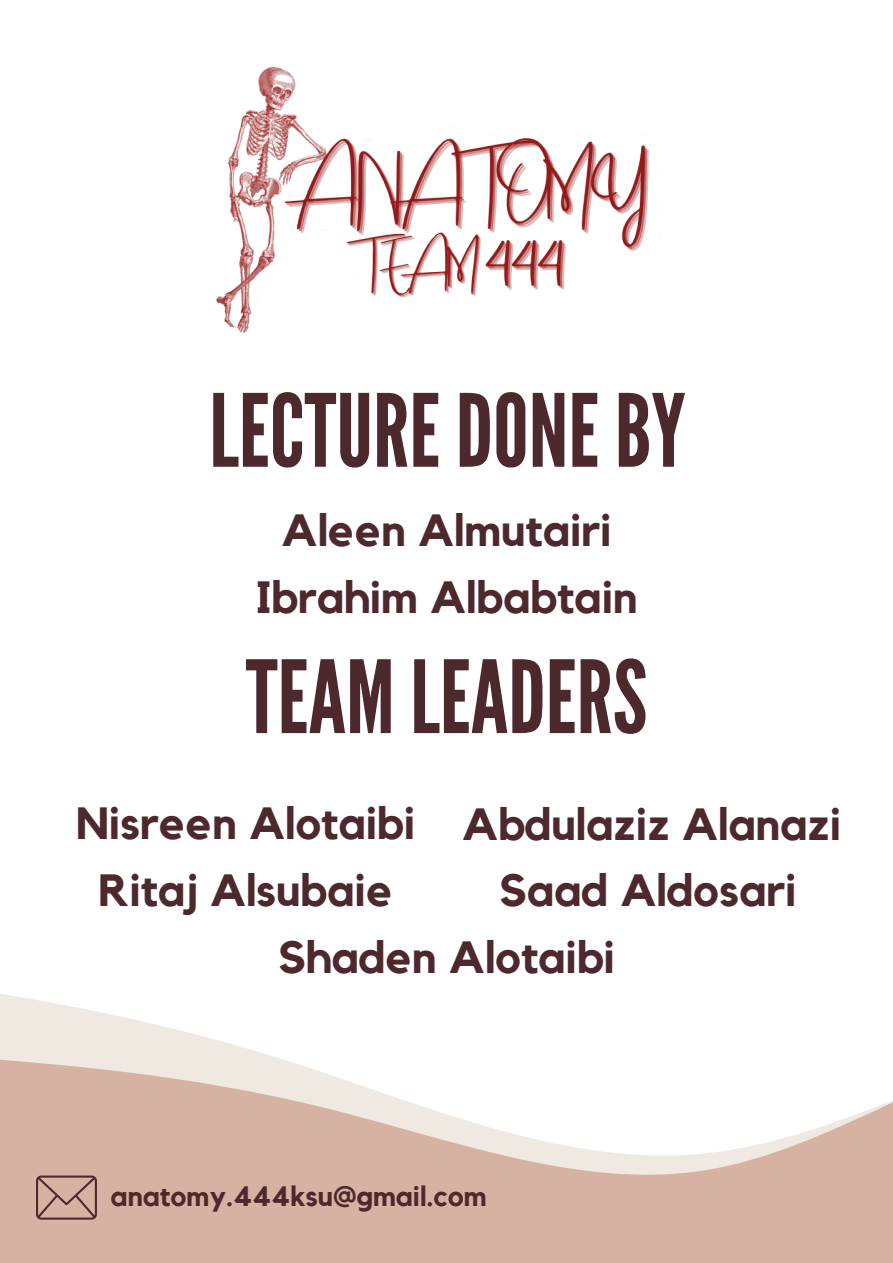
<style>
.page{position:relative;width:893px;height:1263px;background:#fff}
.page>*{position:absolute;margin:0;border:0;box-sizing:border-box;transform-origin:0 0}
.t1{font:100.5px "League Gothic";color:#4d292d}
.t2{font:700 45px "Kollektif";color:#4d292d}
.t3{font:700 27.97px "Kollektif";color:#4d292d}
</style>
<div class="page">
<svg style="left:0;top:994px;width:893px;height:269px;fill:#d6b2a3"></svg>
<svg style="left:36px;top:1175px;width:61px;height:44px;background:#b59186"></svg>
<img style="left:216px;top:66px;width:433px;height:267px">
<p class="t1" style="left:209px;top:373px;width:478px">LECTUREDONEBY</p>
<p class="t2" style="left:282px;top:510px;width:331px">Aleen Almutairi</p>
<p class="t2" style="left:256px;top:576px;width:383px">Ibrahim Albabtain</p>
<p class="t1" style="left:246px;top:639px;width:403px">TEAM LEADERS</p>
<p class="t2" style="left:76px;top:802px;width:340px">Nisreen Alotaibi</p>
<p class="t2" style="left:98px;top:869px;width:296px">Ritaj Alsubaie</p>
<p class="t2" style="left:278px;top:936px;width:338px">Shaden Alotaibi</p>
<p class="t2" style="left:462px;top:803px;width:380px">Abdulaziz Alanazi</p>
<p class="t2" style="left:499px;top:869px;width:299px">Saad Aldosari</p>
<p class="t3" style="left:111px;top:1183px;width:377px">anatomy.444ksu@gmail.com</p>
</div>
